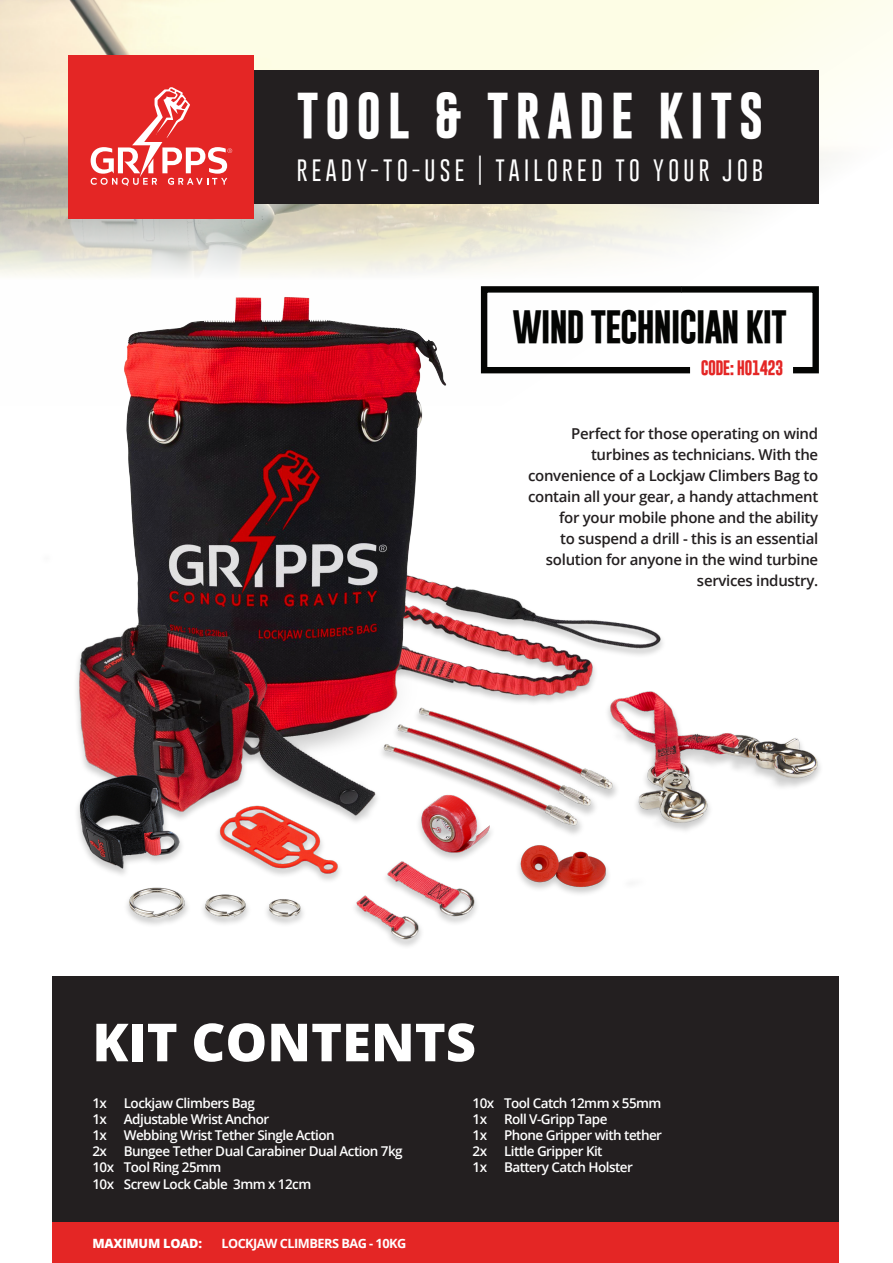
<style>
.page{position:relative;width:893px;height:1263px;background:#fff}
.page>*{position:absolute;margin:0;border:0;box-sizing:border-box;transform-origin:0 0}
.t1{font:800 52.5px "Open Sans";color:#fff}
.t2{font:700 46.8px "Gobold";letter-spacing:.14em;color:#fff}
.t3{font:700 33.75px "Gobold";letter-spacing:-.04em;color:#040503}
.t4{font:100 22.5px "Gobold";letter-spacing:.195em;color:#fff}
.t5{font:700 15.15px "Gobold";letter-spacing:-.04em;color:#e42625}
.t6{font:600 15px/21px "Open Sans";letter-spacing:-.02em;color:#231f20;text-align:right}
.t7{font:600 13.5px "Open Sans";letter-spacing:-.04em;color:#fff}
.t8{font:700 12.75px "Open Sans";letter-spacing:-.04em;color:#fff}
.t9{font:800 12.75px "Open Sans";letter-spacing:-.02em;color:#fff}
</style>
<div class="page">
<img style="left:0;top:0;width:225px;height:276px">
<svg style="left:225px;top:0;width:668px;height:162px;fill:#fdfde5"></svg>
<img style="left:40px;top:145px;width:786px;height:802px">
<svg style="left:478px;top:283px;width:344px;height:94px"></svg>
<div style="left:237px;top:70px;width:582px;height:133px;background:#231f20"></div>
<div style="left:69px;top:55px;width:185px;height:163px;background:#e42625"></div>
<svg style="left:91px;top:87px;width:141px;height:99px"></svg>
<div style="left:52px;top:976px;width:787px;height:287px;background:#231f20"></div>
<div style="left:52px;top:1223px;width:787px;height:40px;background:#e42625"></div>
<p class="t2" style="left:297px;top:86px;width:468px">TOOL &amp; TRADE KITS</p>
<p class="t4" style="left:297px;top:155px;width:468px">READY-TO-USE | TAILORED TO YOUR JOB</p>
<p class="t3" style="left:513px;top:305px;width:276px">WIND TECHNICIAN KIT</p>
<p class="t5" style="left:701px;top:358px;width:84px">CODE: H01423</p>
<p class="t6" style="left:528px;top:423px;width:292px">Perfect for those operating on wind turbines as technicians. With the convenience of a Lockjaw Climbers Bag to contain all your gear, a handy attachment for your mobile phone and the ability<br>to suspend a drill - this is an essential solution for anyone in the wind turbine services industry.</p>
<p class="t1" style="left:92px;top:1002px;width:385px">KIT CONTENTS</p>
<p class="t7" style="left:92px;top:1093px;width:16px">1x</p>
<p class="t7" style="left:124px;top:1093px;width:133px">Lockjaw Climbers Bag</p>
<p class="t7" style="left:92px;top:1109px;width:16px">1x</p>
<p class="t7" style="left:124px;top:1109px;width:147px">Adjustable Wrist Anchor</p>
<p class="t7" style="left:92px;top:1126px;width:16px">1x</p>
<p class="t7" style="left:124px;top:1126px;width:212px">Webbing Wrist Tether Single Action</p>
<p class="t7" style="left:92px;top:1142px;width:16px">2x</p>
<p class="t7" style="left:124px;top:1142px;width:280px">Bungee Tether Dual Carabiner Dual Action 7kg</p>
<p class="t7" style="left:92px;top:1158px;width:131px">10x Tool Ring 25mm</p>
<p class="t7" style="left:92px;top:1174px;width:220px">10x Screw Lock Cable 3mm x 12cm</p>
<p class="t9" style="left:92px;top:1234px;width:111px">MAXIMUM LOAD:</p>
<p class="t8" style="left:221px;top:1234px;width:186px">LOCKJAW CLIMBERS BAG - 10KG</p>
<p class="t7" style="left:472px;top:1093px;width:190px">10x Tool Catch 12mm x 55mm</p>
<p class="t7" style="left:472px;top:1109px;width:16px">1x</p>
<p class="t7" style="left:504px;top:1109px;width:105px">Roll V-Gripp Tape</p>
<p class="t7" style="left:472px;top:1126px;width:16px">1x</p>
<p class="t7" style="left:504px;top:1126px;width:160px">Phone Gripper with tether</p>
<p class="t7" style="left:472px;top:1142px;width:16px">2x</p>
<p class="t7" style="left:504px;top:1142px;width:100px">Little Gripper Kit</p>
<p class="t7" style="left:472px;top:1158px;width:16px">1x</p>
<p class="t7" style="left:504px;top:1158px;width:130px">Battery Catch Holster</p>
</div>
